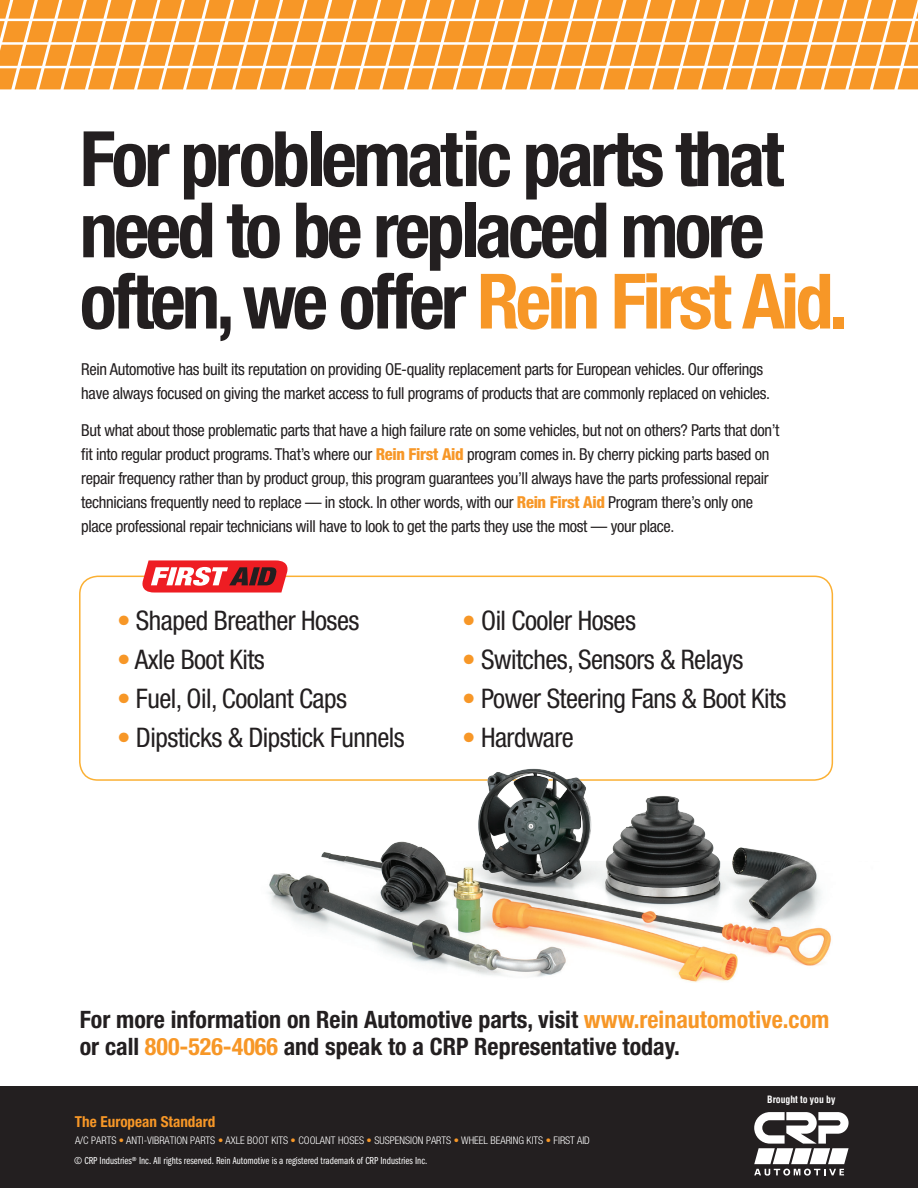
<style>
.page{position:relative;width:918px;height:1188px;background:#fff}
.page>*{position:absolute;margin:0;border:0;box-sizing:border-box;transform-origin:0 0}
.t1{font:700 condensed 76.5px/71.2px "Helvetica Neue LT Std";letter-spacing:-.05em;color:#231f20}
.t2{font:condensed 27px "Helvetica Neue LT Std";letter-spacing:-.02em;color:#231f20}
.t3{font:700 condensed 24px "Helvetica Neue LT Std";color:#231f20}
.t4{font:condensed 16.5px/24px "Helvetica Neue LT Std";letter-spacing:-.02em;color:#231f20}
.t5{font:700 condensed 15.15px "Helvetica Neue LT Std";color:#f79727}
.t6{font:10.5px/20.1px "ITC Franklin Gothic Std Bk Cp";color:#fff}
.t7{font:700 condensed 9.9px "Helvetica LT Std";letter-spacing:-.01em;color:#fff}
.s1{color:#f79727}
.s2{font-weight:800;color:#f79727}
.s3{font-family:"Helvetica Neue LT Std";font-weight:300;font-stretch:condensed}
.s4{font-family:"Helvetica Neue LT Std";font-weight:300;font-stretch:condensed;color:#f79727}
</style>
<div class="page">
<img style="left:237px;top:657px;width:597px;height:325px">
<svg style="left:0;top:0;width:918px;height:89px;background:#f8ab52"></svg>
<svg style="left:139px;top:560px;width:152px;height:33px"></svg>
<div style="left:0;top:1086px;width:918px;height:102px;background:#231f20"></div>
<svg style="left:754px;top:1112px;width:95px;height:64px"></svg>
<p class="t1" style="left:80px;top:122px;width:770px">For problematic parts that need to be replaced more often, we offer <span class="s1">Rein First Aid.</span></p>
<p class="t4" style="left:81px;top:357px;width:690px">Rein Automotive has built its reputation on providing OE-quality replacement parts for European vehicles. Our offerings have always focused on giving the market access to full programs of products that are commonly replaced on vehicles.</p>
<p class="t4" style="left:81px;top:418px;width:700px">But what about those problematic parts that have a high failure rate on some vehicles, but not on others? Parts that don’t fit into regular product programs. That’s where our <span class="s2">Rein First Aid</span> program comes in. By cherry picking parts based on repair frequency rather than by product group, this program guarantees you’ll always have the parts professional repair technicians frequently need to replace — in stock. In other words, with our <span class="s2">Rein First Aid</span> Program there’s only one place professional repair technicians will have to look to get the parts they use the most — your place.</p>
<p class="t2" style="left:117px;top:605px;width:244px"><span class="s1">•</span> Shaped Breather Hoses</p>
<p class="t2" style="left:117px;top:644px;width:149px"><span class="s1">•</span> Axle Boot Kits</p>
<p class="t2" style="left:117px;top:683px;width:232px"><span class="s1">•</span> Fuel, Oil, Coolant Caps</p>
<p class="t2" style="left:117px;top:722px;width:289px"><span class="s1">•</span> Dipsticks &amp; Dipstick Funnels</p>
<p class="t2" style="left:462px;top:605px;width:175px"><span class="s1">•</span> Oil Cooler Hoses</p>
<p class="t2" style="left:462px;top:644px;width:283px"><span class="s1">•</span> Switches, Sensors &amp; Relays</p>
<p class="t2" style="left:462px;top:682px;width:326px"><span class="s1">•</span> Power Steering Fans &amp; Boot Kits</p>
<p class="t2" style="left:462px;top:721px;width:113px"><span class="s1">•</span> Hardware</p>
<p class="t3" style="left:80px;top:1005px;width:751px">For more information on Rein Automotive parts, visit <span class="s1">www.reinautomotive.com</span></p>
<p class="t3" style="left:80px;top:1032px;width:602px">or call <span class="s1">800-526-4066</span> and speak to a CRP Representative today.</p>
<p class="t5" style="left:75px;top:1112px;width:142px">The European Standard</p>
<p class="t6" style="left:74px;top:1130px;width:517px"><span class="s3">A/C PARTS</span> <span class="s4">•</span> <span class="s3">ANTI-VIBRATION PARTS</span> <span class="s4">•</span> <span class="s3">AXLE BOOT KITS</span> <span class="s4">•</span> <span class="s3">COOLANT HOSES</span> <span class="s4">•</span> <span class="s3">SUSPENSION PARTS</span> <span class="s4">•</span> <span class="s3">WHEEL BEARING KITS</span> <span class="s4">•</span> <span class="s3">FIRST AID </span>© CRP Industries® Inc. All rights reserved. Rein Automotive is a registered trademark of CRP Industries Inc.</p>
<p class="t7" style="left:767px;top:1093px;width:70px">Brought to you by</p>
</div>
